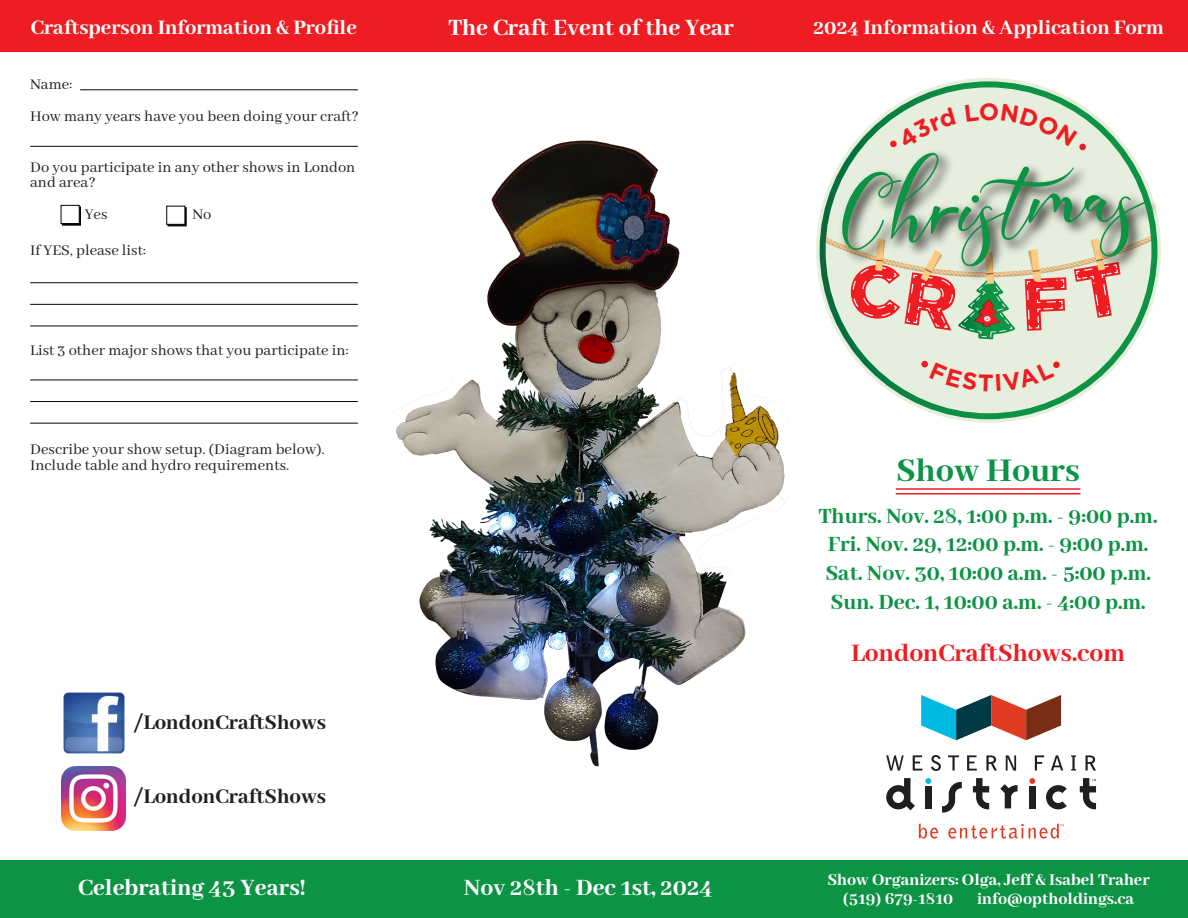
<style>
.page{position:relative;width:1188px;height:918px;background:#fff}
.page>*{position:absolute;margin:0;border:0;box-sizing:border-box;transform-origin:0 0}
.t1{font:800 36.15px "Abhaya Libre";color:#0d9344}
.t2{font:800 27.45px "Abhaya Libre";color:#ee1d23}
.t3{font:800 25.5px "Abhaya Libre";color:#fff}
.t4{font:800 23.7px/29.1px "Abhaya Libre";color:#0d9344;text-align:justify}
.t5{font:800 22.65px "Abhaya Libre";color:#231f20}
.t6{font:800 22.35px "Abhaya Libre";color:#fff}
.t7{font:800 18px/18.6px "Abhaya Libre";color:#fff}
.t8{font:16.5px/15.6px "Abhaya Libre";color:#231f20}
</style>
<div class="page">
<hr style="left:896px;top:488px;width:184px;height:2px;background:#ee1d23">
<hr style="left:896px;top:493px;width:184px;height:1px;background:#ee1d23">
<hr style="left:80px;top:90px;width:278px;height:1px;background:#050504">
<hr style="left:30px;top:146px;width:328px;height:1px;background:#050504">
<hr style="left:30px;top:304px;width:328px;height:1px;background:#050504">
<hr style="left:30px;top:282px;width:328px;height:1px;background:#050504">
<hr style="left:30px;top:326px;width:328px;height:1px;background:#050504">
<hr style="left:30px;top:380px;width:328px;height:1px;background:#050504">
<hr style="left:30px;top:401px;width:328px;height:1px;background:#050504">
<hr style="left:30px;top:423px;width:328px;height:1px;background:#050504">
<div style="left:0;top:860px;width:1188px;height:58px;background:#0d9344"></div>
<div style="left:168px;top:208px;width:18px;height:18px;background:#121211"></div>
<div style="left:167px;top:206px;width:18px;height:18px;background:#fff"></div>
<svg style="left:62px;top:207px;width:19px;height:18px"></svg>
<div style="left:61px;top:205px;width:18px;height:19px;background:#fff;border:1px solid #050504"></div>
<svg style="left:886px;top:755px;width:18px;height:16px"></svg>
<svg style="left:913px;top:755px;width:9px;height:16px"></svg>
<svg style="left:931px;top:755px;width:10px;height:16px"></svg>
<svg style="left:948px;top:755px;width:11px;height:16px"></svg>
<svg style="left:967px;top:755px;width:10px;height:16px"></svg>
<svg style="left:986px;top:755px;width:11px;height:16px"></svg>
<svg style="left:1006px;top:755px;width:10px;height:16px"></svg>
<svg style="left:1035px;top:755px;width:9px;height:16px"></svg>
<svg style="left:1051px;top:755px;width:12px;height:16px"></svg>
<svg style="left:1071px;top:755px;width:5px;height:16px"></svg>
<svg style="left:1086px;top:755px;width:10px;height:16px"></svg>
<svg style="left:921px;top:695px;width:140px;height:45px"></svg>
<svg style="left:886px;top:778px;width:29px;height:32px"></svg>
<div style="left:925px;top:786px;width:7px;height:22px;background:#211e1e"></div>
<svg style="left:942px;top:782px;width:20px;height:31px"></svg>
<svg style="left:973px;top:778px;width:16px;height:31px"></svg>
<svg style="left:1000px;top:784px;width:18px;height:24px"></svg>
<div style="left:1029px;top:786px;width:6px;height:22px;background:#211e1e"></div>
<svg style="left:1046px;top:785px;width:21px;height:24px"></svg>
<svg style="left:925px;top:778px;width:6px;height:6px"></svg>
<svg style="left:1029px;top:778px;width:6px;height:6px"></svg>
<svg style="left:1080px;top:778px;width:16px;height:31px"></svg>
<svg style="left:919px;top:823px;width:19px;height:16px"></svg>
<svg style="left:948px;top:823px;width:116px;height:16px"></svg>
<div style="left:0;top:0;width:1188px;height:52px;background:#ee1d23"></div>
<img style="left:63px;top:692px;width:62px;height:62px">
<img style="left:61px;top:767px;width:64px;height:64px">
<svg style="left:816px;top:78px;width:345px;height:345px;background:#bfdcc1"></svg>
<img style="left:1154px;top:202px;width:7px;height:85px">
<div style="left:921px;top:361px;width:7px;height:6px;background:#ee1d23;border-radius:50%"></div>
<div style="left:1053px;top:362px;width:7px;height:6px;background:#ee1d23;border-radius:50%"></div>
<img style="left:396px;top:140px;width:389px;height:627px">
<div style="left:930px;top:360px;width:125px;height:31px;background:#e6eedd"></div>
<svg style="left:822px;top:103px;width:332px;height:236px;background:#c4c9b4"></svg>
<h3 class="t6" style="left:31px;top:15px;width:327px">Craftsperson Information &amp; Profile</h3>
<h3 class="t3" style="left:448px;top:13px;width:287px">The Craft Event of the Year</h3>
<h3 class="t6" style="left:814px;top:15px;width:352px">2024 Information &amp; Application Form</h3>
<p class="t8" style="left:30px;top:69px;width:330px;line-height:32.2px">Name:<br>How many years have you been doing your craft?</p>
<p class="t8" style="left:30px;top:160px;width:327px">Do you participate in any other shows in London and area?</p>
<p class="t8" style="left:30px;top:197px;width:118px;line-height:35.7px;text-indent:55px">Yes<br>If YES, please list:</p>
<p class="t8" style="left:192px;top:207px;width:21px">No</p>
<p class="t8" style="left:30px;top:343px;width:320px">List 3 other major shows that you participate in:</p>
<p class="t8" style="left:30px;top:442px;width:296px">Describe your show setup. (Diagram below).<br>Include table and hydro requirements.</p>
<h3 class="t5" style="left:134px;top:710px;width:194px">/LondonCraftShows</h3>
<h3 class="t5" style="left:134px;top:784px;width:194px">/LondonCraftShows</h3>
<h3 class="t3" style="left:78px;top:874px;width:229px">Celebrating 43 Years!</h3>
<h3 class="t3" style="left:464px;top:874px;width:250px">Nov 28th - Dec 1st, 2024</h3>
<h1 class="t1" style="left:896px;top:451px;width:185px">Show Hours</h1>
<h3 class="t4" style="left:819px;top:503px;width:340px">Thurs. Nov. 28, 1:00 p.m. - 9:00 p.m.</h3>
<h3 class="t4" style="left:825px;top:531px;width:327px">Fri. Nov. 29, 12:00 p.m. - 9:00 p.m.<br>Sat. Nov. 30, 10:00 a.m. - 5:00 p.m.<br>Sun. Dec. 1, 10:00 a.m. - 4:00 p.m.</h3>
<h2 class="t2" style="left:851px;top:638px;width:275px">LondonCraftShows.com</h2>
<p class="t7" style="left:843px;top:871px;width:308px;text-indent:-16px">Show Organizers: Olga, Jeff &amp; Isabel Traher (519) 679-1810</p>
<p class="t7" style="left:977px;top:890px;width:159px">info@optholdings.ca</p>
</div>
